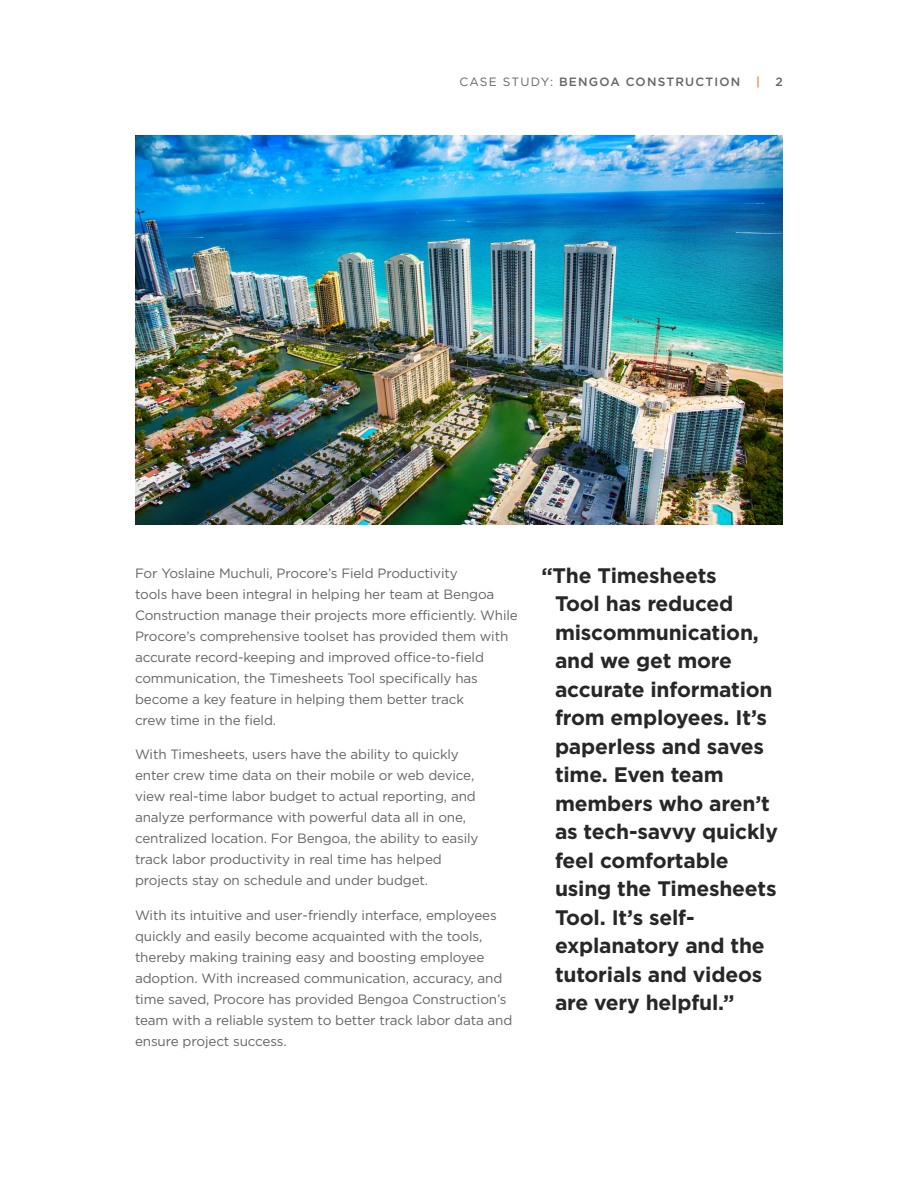
<style>
.page{position:relative;width:918px;height:1188px;background:#fff}
.page>*{position:absolute;margin:0;border:0;box-sizing:border-box;transform-origin:0 0}
.t1{font:700 21px/28.5px "Gotham";letter-spacing:-.01em;color:#272727}
.t2{font:13.5px/21px "Gotham";letter-spacing:-.01em;color:#636466}
.t3{font:500 12px "Gotham";letter-spacing:.1em;color:#636466}
.t4{font:500 12px "Gotham";color:#f47d41}
.s1{font-weight:400}
</style>
<div class="page">
<img style="left:135px;top:135px;width:648px;height:390px">
<p class="t3" style="left:459px;top:74px;width:283px"><span class="s1">CASE STUDY:</span> BENGOA CONSTRUCTION</p>
<p class="t4" style="left:756px;top:74px;width:5px">|</p>
<p class="t3" style="left:776px;top:74px;width:9px">2</p>
<p class="t2" style="left:135px;top:562px;width:384px">For Yoslaine Muchuli, Procore’s Field Productivity<br>tools have been integral in helping her team at Bengoa Construction manage their projects more efficiently. While Procore’s comprehensive toolset has provided them with accurate record-keeping and improved office-to-field communication, the Timesheets Tool specifically has become a key feature in helping them better track<br>crew time in the field.</p>
<p class="t2" style="left:135px;top:744px;width:345px">With Timesheets, users have the ability to quickly enter crew time data on their mobile or web device, view real-time labor budget to actual reporting, and analyze performance with powerful data all in one, centralized location. For Bengoa, the ability to easily track labor productivity in real time has helped projects stay on schedule and under budget.</p>
<p class="t2" style="left:135px;top:904px;width:379px">With its intuitive and user-friendly interface, employees quickly and easily become acquainted with the tools, thereby making training easy and boosting employee adoption. With increased communication, accuracy, and time saved, Procore has provided Bengoa Construction’s team with a reliable system to better track labor data and ensure project success.</p>
<p class="t1" style="left:555px;top:561px;width:224px;text-indent:-14px">“The Timesheets<br>Tool has reduced miscommunication, and we get more accurate information from employees. It’s paperless and saves time. Even team members who aren’t as tech-savvy quickly feel comfortable using the Timesheets<br>Tool. It’s self&shy;explanatory and the tutorials and videos are very helpful.”</p>
</div>
